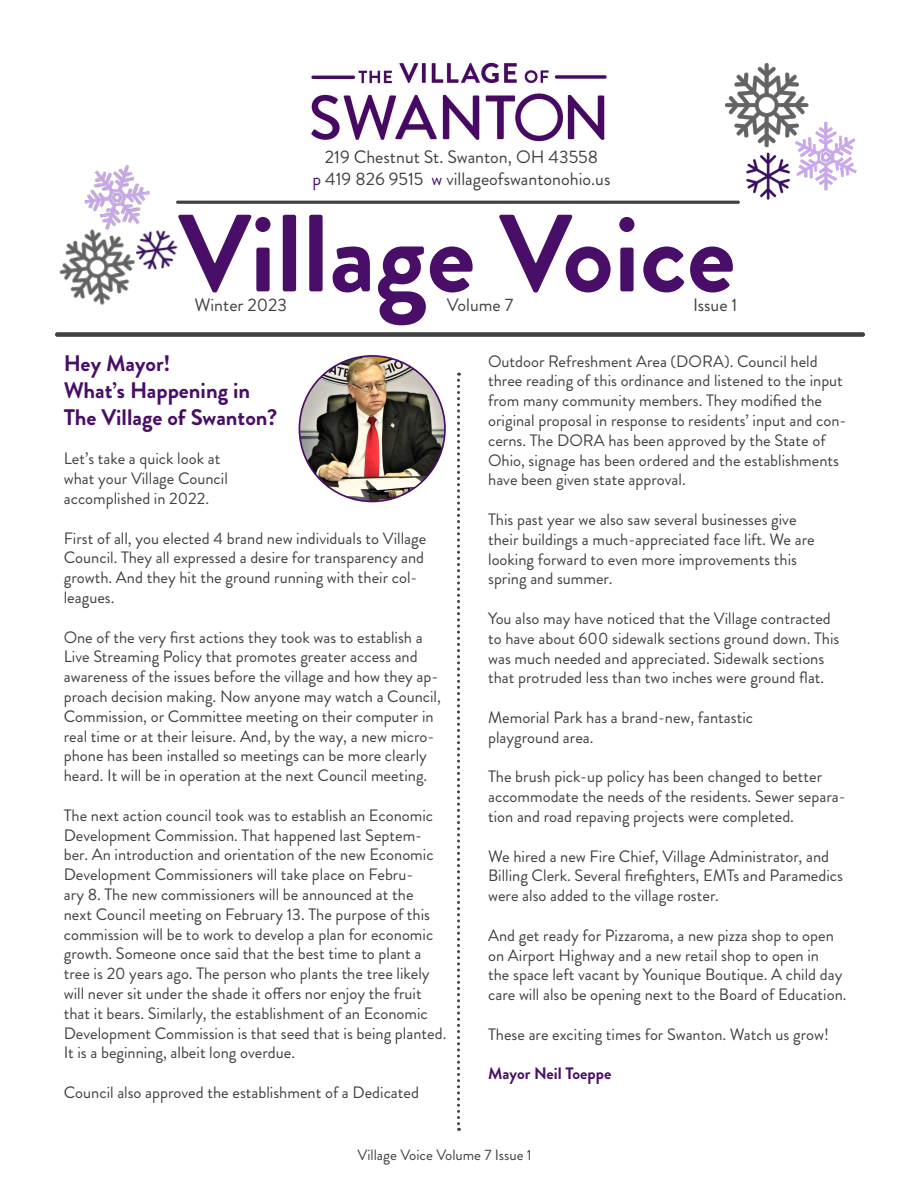
<style>
.page{position:relative;width:918px;height:1188px;background:#fff}
.page>*{position:absolute;margin:0;border:0;box-sizing:border-box;transform-origin:0 0}
.t1{font:700 109.5px "Brandon Grotesque";color:#490e67}
.t2{font:700 22.5px/27px "Brandon Grotesque";color:#490e67}
.t3{font:18px "Brandon Grotesque";color:#414141}
.t4{font:16.5px/19.8px "Brandon Grotesque";color:#414141}
.t5{font:700 16.5px "Brandon Grotesque";color:#490e67}
.t6{font:15px "Brandon Grotesque";color:#414141}
.s1{color:#490e67}
</style>
<div class="page">
<img style="left:310px;top:62px;width:297px;height:80px">
<div style="left:55px;top:332px;width:810px;height:5px;border:2px solid #414141;border-radius:2px"></div>
<svg style="left:457px;top:373px;width:3px;height:758px"></svg>
<div style="left:176px;top:201px;width:564px;height:3px;border:2px solid #414141"></div>
<img style="left:299px;top:356px;width:146px;height:145px;border-radius:73px">
<img style="left:746px;top:155px;width:34px;height:45px">
<img style="left:780px;top:121px;width:77px;height:73px">
<img style="left:724px;top:62px;width:101px;height:93px">
<img style="left:149px;top:259px;width:25px;height:11px">
<img style="left:84px;top:164px;width:97px;height:95px">
<img style="left:59px;top:207px;width:90px;height:98px">
<p class="t3" style="left:325px;top:145px;width:275px">219 Chestnut St. Swanton, OH 43558</p>
<p class="t3" style="left:313px;top:166px;width:299px"><span class="s1">p</span> 419 826 9515 <span class="s1">w</span> villageofswantonohio.us</p>
<p class="t1" style="left:179px;top:177px;width:559px">Village Voice</p>
<p class="t3" style="left:195px;top:293px;width:94px">Winter 2023</p>
<p class="t3" style="left:447px;top:293px;width:68px">Volume 7</p>
<p class="t3" style="left:693px;top:293px;width:46px">Issue 1</p>
<p class="t2" style="left:64px;top:350px;width:215px">Hey Mayor!<br>What’s Happening in<br>The Village of Swanton?</p>
<p class="t4" style="left:64px;top:449px;width:166px">Let’s take a quick look at what your Village Council</p>
<p class="t4" style="left:64px;top:489px;width:147px">accomplished in 2022.</p>
<p class="t4" style="left:64px;top:528px;width:364px">First of all, you elected 4 brand new individuals to Village Council. They all expressed a desire for transparency and growth. And they hit the ground running with their col&shy;leagues.</p>
<p class="t4" style="left:64px;top:627px;width:379px">One of the very first actions they took was to establish a Live Streaming Policy that promotes greater access and awareness of the issues before the village and how they ap&shy;proach decision making. Now anyone may watch a Council, Commission, or Committee meeting on their computer in real time or at their leisure. And, by the way, a new micro&shy;phone has been installed so meetings can be more clearly heard. It will be in operation at the next Council meeting.</p>
<p class="t4" style="left:64px;top:806px;width:384px">The next action council took was to establish an Economic Development Commission. That happened last Septem&shy;ber. An introduction and orientation of the new Economic Development Commissioners will take place on Febru-<br>ary 8. The new commissioners will be announced at the<br>next Council meeting on February 13. The purpose of this commission will be to work to develop a plan for economic growth. Someone once said that the best time to plant a tree is 20 years ago. The person who plants the tree likely will never sit under the shade it offers nor enjoy the fruit that it bears. Similarly, the establishment of an Economic Development Commission is that seed that is being planted.<br>It is a beginning, albeit long overdue.</p>
<p class="t4" style="left:64px;top:1083px;width:357px">Council also approved the establishment of a Dedicated</p>
<p class="t4" style="left:488px;top:351px;width:360px">Outdoor Refreshment Area (DORA). Council held three reading of this ordinance and listened to the input from many community members. They modified the original proposal in response to residents’ input and con&shy;cerns. The DORA has been approved by the State of Ohio, signage has been ordered and the establishments have been given state approval.</p>
<p class="t4" style="left:488px;top:510px;width:310px">This past year we also saw several businesses give</p>
<p class="t4" style="left:488px;top:530px;width:328px">their buildings a much-appreciated face lift. We are looking forward to even more improvements this</p>
<p class="t4" style="left:488px;top:569px;width:126px">spring and summer.</p>
<p class="t4" style="left:488px;top:609px;width:353px">You also may have noticed that the Village contracted to have about 600 sidewalk sections ground down. This was much needed and appreciated. Sidewalk sections that protruded less than two inches were ground flat.</p>
<p class="t4" style="left:488px;top:708px;width:267px">Memorial Park has a brand-new, fantastic</p>
<p class="t4" style="left:488px;top:728px;width:107px">playground area.</p>
<p class="t4" style="left:488px;top:767px;width:359px">The brush pick-up policy has been changed to better accommodate the needs of the residents. Sewer separa&shy;tion and road repaving projects were completed.</p>
<p class="t4" style="left:488px;top:846px;width:356px">We hired a new Fire Chief, Village Administrator, and<br>Billing Clerk. Several firefighters, EMTs and Paramedics were also added to the village roster.</p>
<p class="t4" style="left:488px;top:926px;width:360px">And get ready for Pizzaroma, a new pizza shop to open on Airport Highway and a new retail shop to open in<br>the space left vacant by Younique Boutique. A child day care will also be opening next to the Board of Education.</p>
<p class="t4" style="left:488px;top:1025px;width:342px">These are exciting times for Swanton. Watch us grow!</p>
<p class="t5" style="left:488px;top:1062px;width:125px">Mayor Neil Toeppe</p>
<p class="t6" style="left:358px;top:1145px;width:176px">Village Voice Volume 7 Issue 1</p>
</div>
